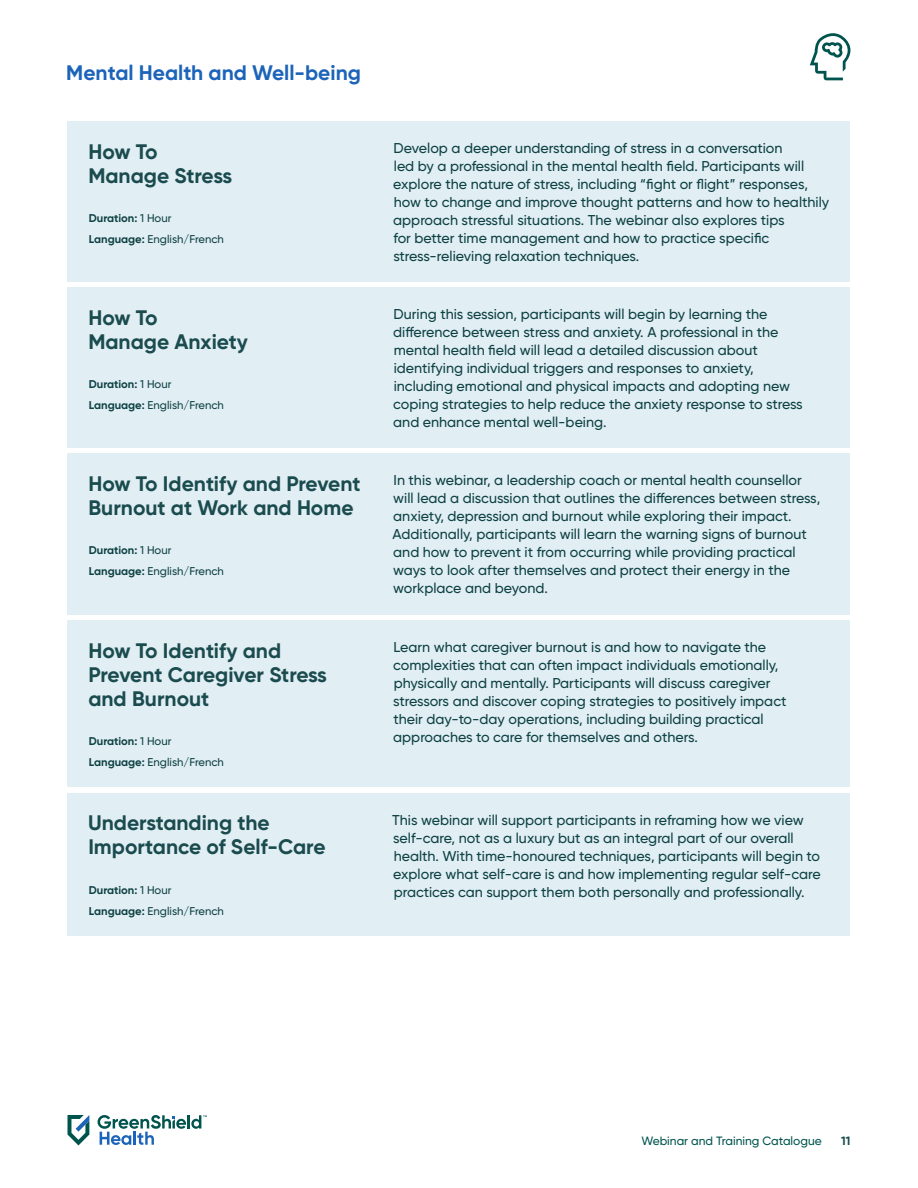
<style>
.page{position:relative;width:918px;height:1188px;background:#fff}
.page>*{position:absolute;margin:0;border:0;box-sizing:border-box;transform-origin:0 0}
.t1{font:700 21px/24px "Gilroy";color:#1a4b4e}
.t2{font:700 21px "Gilroy";color:#1c64b9}
.t3{font:500 14.25px/18px "Gilroy";color:#0d4144}
.t4{font:500 12px "Gilroy";color:#00544e}
.t5{font:700 12px "Gilroy";color:#1a4b4e}
.t6{font:500 11.25px/21px "Gilroy";color:#0d4144}
.s1{font-weight:700}
</style>
<div class="page">
<svg style="left:68px;top:1115px;width:21px;height:30px"></svg>
<svg style="left:98px;top:1115px;width:109px;height:30px"></svg>
<div style="left:68px;top:122px;width:782px;height:160px;background:#e1eef3"></div>
<div style="left:68px;top:288px;width:782px;height:160px;background:#e1eef3"></div>
<div style="left:68px;top:454px;width:782px;height:161px;background:#e1eef3"></div>
<div style="left:68px;top:621px;width:782px;height:166px;background:#e1eef3"></div>
<div style="left:68px;top:793px;width:782px;height:142px;background:#e1eef3"></div>
<svg style="left:810px;top:33px;width:41px;height:47px"></svg>
<h1 class="t2" style="left:66px;top:60px;width:296px">Mental Health and Well-being</h1>
<h1 class="t1" style="left:88px;top:139px;width:145px">How To<br>Manage Stress</h1>
<p class="t6" style="left:89px;top:208px;width:137px"><span class="s1">Duration:</span> 1 Hour<br><span class="s1">Language:</span> English/French</p>
<h1 class="t1" style="left:88px;top:305px;width:161px">How To<br>Manage Anxiety</h1>
<p class="t6" style="left:89px;top:374px;width:137px"><span class="s1">Duration:</span> 1 Hour<br><span class="s1">Language:</span> English/French</p>
<h1 class="t1" style="left:88px;top:471px;width:274px">How To Identify and Prevent<br>Burnout at Work and Home</h1>
<p class="t6" style="left:89px;top:540px;width:137px"><span class="s1">Duration:</span> 1 Hour<br><span class="s1">Language:</span> English/French</p>
<h1 class="t1" style="left:88px;top:638px;width:240px">How To Identify and<br>Prevent Caregiver Stress and Burnout</h1>
<p class="t6" style="left:89px;top:731px;width:137px"><span class="s1">Duration:</span> 1 Hour<br><span class="s1">Language:</span> English/French</p>
<h1 class="t1" style="left:88px;top:811px;width:239px">Understanding the<br>Importance of Self-Care</h1>
<p class="t6" style="left:89px;top:879px;width:137px"><span class="s1">Duration:</span> 1 Hour<br><span class="s1">Language:</span> English/French</p>
<p class="t3" style="left:393px;top:139px;width:437px">Develop a deeper understanding of stress in a conversation<br>led by a professional in the mental health field. Participants will explore the nature of stress, including “fight or flight” responses, how to change and improve thought patterns and how to healthily approach stressful situations. The webinar also explores tips<br>for better time management and how to practice specific stress-relieving relaxation techniques.</p>
<p class="t3" style="left:393px;top:305px;width:411px">During this session, participants will begin by learning the difference between stress and anxiety. A professional in the mental health field will lead a detailed discussion about identifying individual triggers and responses to anxiety, including emotional and physical impacts and adopting new coping strategies to help reduce the anxiety response to stress and enhance mental well-being.</p>
<p class="t3" style="left:393px;top:471px;width:429px">In this webinar, a leadership coach or mental health counsellor will lead a discussion that outlines the differences between stress, anxiety, depression and burnout while exploring their impact.<br>Additionally, participants will learn the warning signs of burnout and how to prevent it from occurring while providing practical ways to look after themselves and protect their energy in the workplace and beyond.</p>
<p class="t3" style="left:393px;top:638px;width:395px">Learn what caregiver burnout is and how to navigate the complexities that can often impact individuals emotionally, physically and mentally. Participants will discuss caregiver stressors and discover coping strategies to positively impact their day-to-day operations, including building practical approaches to care for themselves and others.</p>
<p class="t3" style="left:392px;top:811px;width:430px">This webinar will support participants in reframing how we view self-care, not as a luxury but as an integral part of our overall health. With time-honoured techniques, participants will begin to explore what self-care is and how implementing regular self-care practices can support them both personally and professionally.</p>
<p class="t4" style="left:641px;top:1133px;width:182px">Webinar and Training Catalogue</p>
<p class="t5" style="left:841px;top:1133px;width:11px">11</p>
</div>
